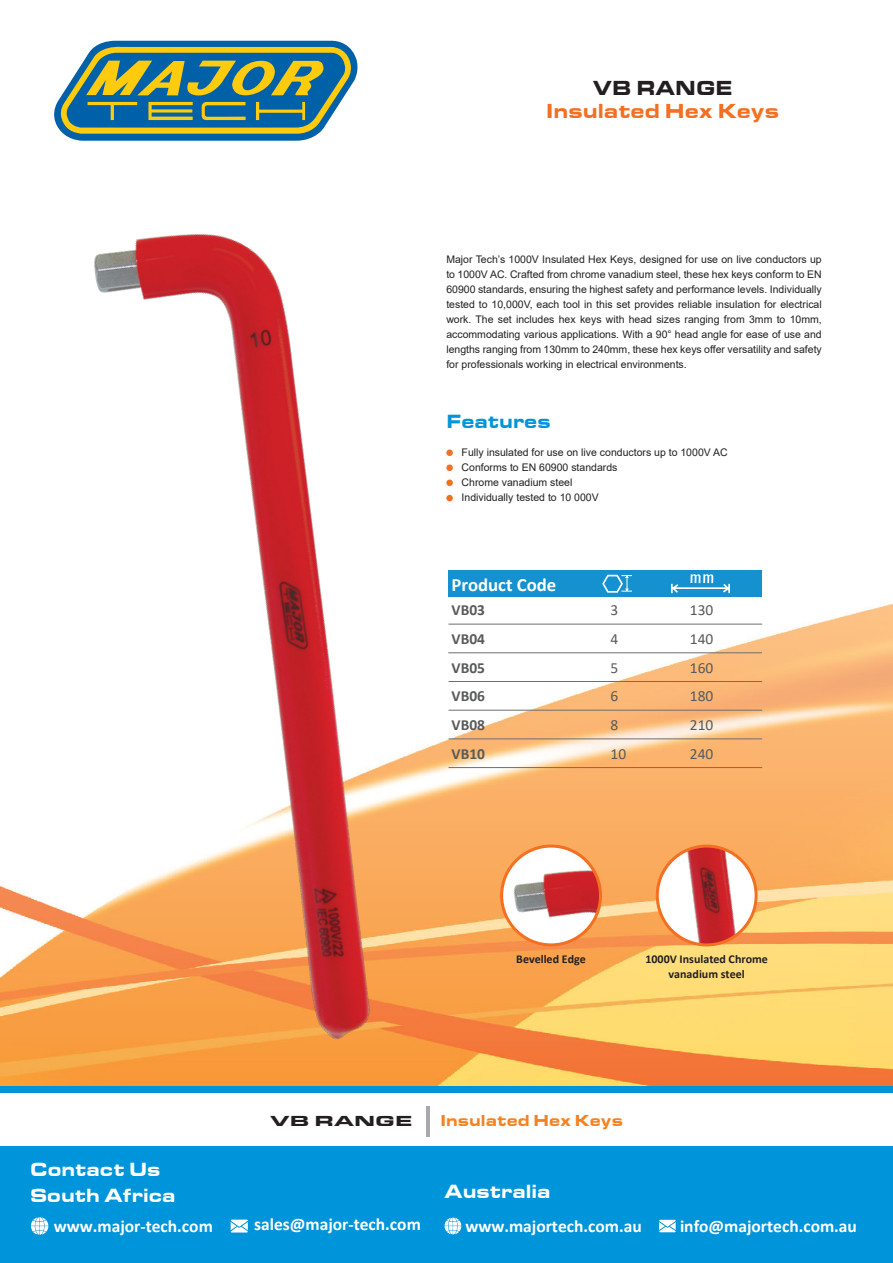
<style>
.page{position:relative;width:893px;height:1263px;background:#fff}
.page>*{position:absolute;margin:0;border:0;box-sizing:border-box;transform-origin:0 0}
.t1{font:21px "Eurostile T Blac Exte";color:#f36f21;scale:.91 1}
.t2{font:21px "Eurostile T Blac Exte";color:#231f20;scale:.91 1}
.t3{font:19.8px/26.5px "Eurostile T Blac Exte";color:#fff;scale:.9 1}
.t4{font:19.8px "Eurostile T Blac Exte";color:#0095da;scale:.9 1}
.t5{font:700 18.75px "Calibri";color:#fff}
.t6{font:700 17.4px "Calibri";color:#fff}
.t7{font:16.5px "Eurostile T Blac Exte";color:#f58220;scale:.91 1}
.t8{font:15.45px "Calibri";color:#595a5c}
.t9{font:700 15.45px "Calibri";color:#595a5c}
.t10{font:15px "Eurostile T Blac Exte";color:#231f20;scale:1.3 1}
.t11{font:700 12px/14.4px "Calibri";color:#231f20;text-align:center}
.t12{font:10.5px/15px "Arial";color:#231f20}
</style>
<div class="page">
<img style="left:0;top:570px;width:893px;height:516px">
<div style="left:0;top:1086px;width:893px;height:177px;background:#0095da"></div>
<div style="left:0;top:1094px;width:893px;height:52px;background:#fff"></div>
<svg style="left:31px;top:1217px;width:17px;height:18px"></svg>
<svg style="left:231px;top:1219px;width:17px;height:13px"></svg>
<svg style="left:659px;top:1220px;width:17px;height:12px"></svg>
<svg style="left:444px;top:1217px;width:17px;height:18px"></svg>
<hr style="left:427px;top:1106px;width:3px;height:31px;background:#a7a9ac">
<svg style="left:54px;top:40px;width:304px;height:101px;background:#6a9384"></svg>
<svg style="left:725px;top:849px;width:20px;height:10px"></svg>
<svg style="left:725px;top:933px;width:20px;height:10px"></svg>
<svg style="left:745px;top:846px;width:11px;height:99px"></svg>
<img style="left:657px;top:846px;width:99px;height:99px;border-radius:49px">
<div style="left:656px;top:844px;width:102px;height:102px;border:3px solid #f36f21;border-radius:50%"></div>
<div style="left:448px;top:571px;width:314px;height:26px;background:#1691d0"></div>
<hr style="left:449px;top:767px;width:313px;height:1px;background:#6e6f72">
<hr style="left:449px;top:624px;width:313px;height:1px;background:#6e6f72">
<hr style="left:448px;top:652px;width:314px;height:1px;background:#6e6f72">
<hr style="left:449px;top:681px;width:313px;height:1px;background:#6e6f72">
<hr style="left:449px;top:710px;width:313px;height:1px;background:#6e6f72">
<hr style="left:449px;top:738px;width:313px;height:1px;background:#6e6f72">
<svg style="left:689px;top:574px;width:41px;height:20px"></svg>
<img style="left:0;top:234px;width:689px;height:836px">
<h1 class="t2" style="left:593px;top:76px;width:155px">VB RANGE</h1>
<h1 class="t1" style="left:546px;top:99px;width:257px">Insulated Hex Keys</h1>
<p class="t12" style="left:446px;top:252px;width:377px;text-align:justify">Major Tech’s 1000V Insulated Hex Keys, designed for use on live conductors up to 1000V AC. Crafted from chrome vanadium steel, these hex keys conform to EN 60900 standards, ensuring the highest safety and performance levels. Individually tested to 10,000V, each tool in this set provides reliable insulation for electrical work. The set includes hex keys with head sizes ranging from 3mm to 10mm, accommodating various applications. With a 90° head angle for ease of use and lengths ranging from 130mm to 240mm, these hex keys offer versatility and safety for professionals working in electrical environments.</p>
<h2 class="t4" style="left:446px;top:410px;width:117px">Features</h2>
<p class="t12" style="left:462px;top:445px;width:268px">Fully insulated for use on live conductors up to 1000V AC Conforms to EN 60900 standards<br>Chrome vanadium steel<br>Individually tested to 10 000V</p>
<h3 class="t5" style="left:452px;top:571px;width:106px">Product Code</h3>
<h3 class="t9" style="left:452px;top:599px;width:35px">VB03</h3>
<h3 class="t8" style="left:610px;top:599px;width:9px">3</h3>
<h3 class="t8" style="left:690px;top:599px;width:25px">130</h3>
<h3 class="t9" style="left:452px;top:628px;width:35px">VB04</h3>
<h3 class="t8" style="left:610px;top:628px;width:9px">4</h3>
<h3 class="t8" style="left:690px;top:628px;width:25px">140</h3>
<h3 class="t9" style="left:452px;top:657px;width:35px">VB05</h3>
<h3 class="t8" style="left:610px;top:657px;width:9px">5</h3>
<h3 class="t8" style="left:690px;top:657px;width:25px">160</h3>
<h3 class="t9" style="left:452px;top:685px;width:35px">VB06</h3>
<h3 class="t8" style="left:610px;top:685px;width:9px">6</h3>
<h3 class="t8" style="left:690px;top:685px;width:25px">180</h3>
<h3 class="t9" style="left:452px;top:714px;width:35px">VB08</h3>
<h3 class="t8" style="left:610px;top:714px;width:9px">8</h3>
<h3 class="t8" style="left:690px;top:714px;width:25px">210</h3>
<h3 class="t9" style="left:452px;top:743px;width:35px">VB10</h3>
<h3 class="t8" style="left:610px;top:743px;width:17px">10</h3>
<h3 class="t8" style="left:690px;top:743px;width:25px">240</h3>
<p class="t11" style="left:516px;top:952px;width:71px">Bevelled Edge</p>
<p class="t11" style="left:645px;top:952px;width:124px">1000V Insulated Chrome vanadium steel</p>
<h2 class="t3" style="left:30px;top:1156px;width:163px">Contact Us<br>South Africa</h2>
<h3 class="t10" style="left:270px;top:1112px;width:111px">VB RANGE</h3>
<h3 class="t7" style="left:441px;top:1111px;width:202px">Insulated Hex Keys</h3>
<h2 class="t3" style="left:445px;top:1178px;width:119px">Australia</h2>
<h3 class="t6" style="left:54px;top:1213px;width:161px">www.major-tech.com</h3>
<h3 class="t6" style="left:254px;top:1212px;width:168px">sales@major-tech.com</h3>
<h3 class="t6" style="left:465px;top:1213px;width:178px">www.majortech.com.au</h3>
<h3 class="t6" style="left:680px;top:1213px;width:178px">info@majortech.com.au</h3>
</div>
